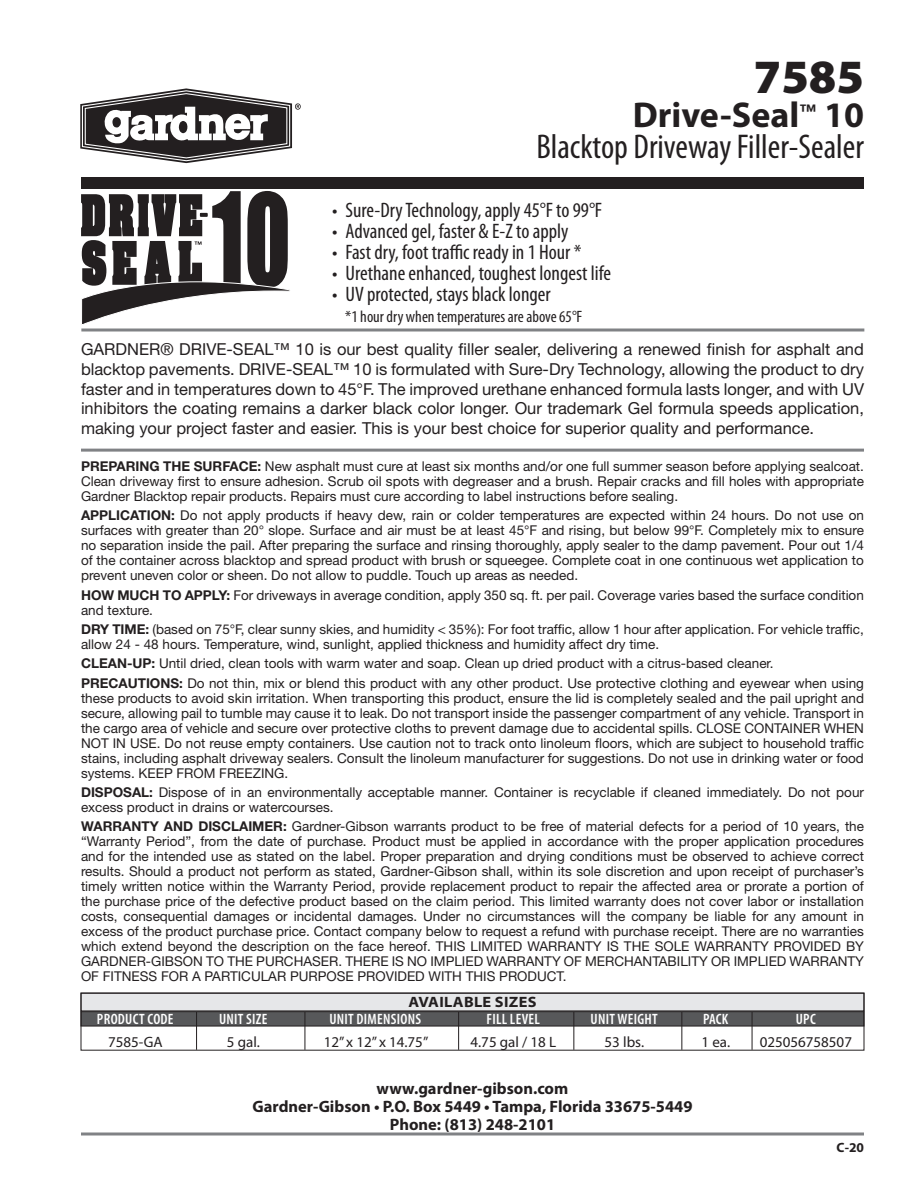
<style>
.page{position:relative;width:918px;height:1188px;background:#fff}
.page>*{position:absolute;margin:0;border:0;box-sizing:border-box;transform-origin:0 0}
.t1{font:900 48px "Myriad Pro";color:#231f20}
.t2{font:700 36px "Myriad Pro";color:#231f20}
.t3{font:condensed 34.5px "Myriad Pro";color:#231f20}
.t4{font:condensed 21px "Myriad Pro";color:#231f20}
.t5{font:16.5px/19.8px "Helvetica Neue LT Std";color:#231f20;text-align:justify}
.t6{font:700 16.5px "Myriad Pro";color:#231f20}
.t7{font:condensed 16.5px "Myriad Pro";color:#231f20}
.t8{font:600 condensed 15px "Myriad Pro";letter-spacing:.02em;color:#fff}
.t9{font:15px "Myriad Pro";color:#231f20}
.t10{font:700 semi-expanded 15px "Myriad Pro";letter-spacing:.02em;color:#231f20}
.t11{font:13.5px/15px "Helvetica Neue LT Std";color:#231f20;text-align:justify}
.t12{font:700 13.5px "Myriad Pro";color:#231f20}
.s1{font-weight:700}
</style>
<div class="page">
<div style="left:81px;top:1011px;width:783px;height:15px;background:#57585a;border:1px solid #231f20"></div>
<div style="left:81px;top:993px;width:783px;height:18px;background:#e6e7e9"></div>
<div style="left:81px;top:177px;width:783px;height:12px;background:#231f20"></div>
<div style="left:81px;top:993px;width:783px;height:58px;border:1px solid #231f20"></div>
<hr style="left:81px;top:449px;width:783px;height:3px;background:#808285">
<svg style="left:81px;top:1132px;width:783px;height:4px"></svg>
<hr style="left:196px;top:1012px;width:1px;height:38px;background:#231f20">
<hr style="left:305px;top:1012px;width:1px;height:38px;background:#231f20">
<hr style="left:458px;top:1012px;width:1px;height:38px;background:#231f20">
<hr style="left:573px;top:1012px;width:1px;height:38px;background:#231f20">
<hr style="left:681px;top:1012px;width:1px;height:38px;background:#231f20">
<hr style="left:752px;top:1012px;width:1px;height:38px;background:#231f20">
<svg style="left:81px;top:328px;width:783px;height:4px;fill:#b7b8b9"></svg>
<svg style="left:80px;top:88px;width:221px;height:75px"></svg>
<svg style="left:81px;top:191px;width:209px;height:133px"></svg>
<p class="t1" style="left:754px;top:44px;width:112px">7585</p>
<p class="t2" style="left:633px;top:92px;width:233px">Drive-Seal<sup>™</sup> 10</p>
<p class="t3" style="left:536px;top:126px;width:329px">Blacktop Driveway Filler-Sealer</p>
<p class="t4" style="left:332px;top:198px;width:272px">• Sure-Dry Technology, apply 45°F to 99°F</p>
<p class="t4" style="left:332px;top:219px;width:238px">• Advanced gel, faster &amp; E-Z to apply</p>
<p class="t4" style="left:332px;top:240px;width:251px">• Fast dry, foot traffic ready in 1 Hour *</p>
<p class="t4" style="left:332px;top:261px;width:280px">• Urethane enhanced, toughest longest life</p>
<p class="t4" style="left:332px;top:282px;width:220px">• UV protected, stays black longer</p>
<p class="t7" style="left:345px;top:307px;width:239px">*1 hour dry when temperatures are above 65°F</p>
<p class="t5" style="left:81px;top:339px;width:785px">GARDNER® DRIVE-SEAL™ 10 is our best quality filler sealer, delivering a renewed finish for asphalt and blacktop pavements. DRIVE-SEAL™ 10 is formulated with Sure-Dry Technology, allowing the product to dry faster and in temperatures down to 45°F. The improved urethane enhanced formula lasts longer, and with UV inhibitors the coating remains a darker black color longer. Our trademark Gel formula speeds application, making your project faster and easier. This is your best choice for superior quality and performance.</p>
<p class="t11" style="left:81px;top:459px;width:785px"><span class="s1">PREPARING THE SURFACE:</span> New asphalt must cure at least six months and/or one full summer season before applying sealcoat.<br>Clean driveway first to ensure adhesion. Scrub oil spots with degreaser and a brush. Repair cracks and fill holes with appropriate Gardner Blacktop repair products. Repairs must cure according to label instructions before sealing.</p>
<p class="t11" style="left:81px;top:508px;width:785px"><span class="s1">APPLICATION:</span> Do not apply products if heavy dew, rain or colder temperatures are expected within 24 hours. Do not use on surfaces with greater than 20° slope. Surface and air must be at least 45°F and rising, but below 99°F. Completely mix to ensure no separation inside the pail. After preparing the surface and rinsing thoroughly, apply sealer to the damp pavement. Pour out 1/4 of the container across blacktop and spread product with brush or squeegee. Complete coat in one continuous wet application to prevent uneven color or sheen. Do not allow to puddle. Touch up areas as needed.</p>
<p class="t11" style="left:81px;top:587px;width:784px"><span class="s1">HOW MUCH TO APPLY:</span> For driveways in average condition, apply 350 sq. ft. per pail. Coverage varies based the surface condition and texture.</p>
<p class="t11" style="left:81px;top:622px;width:784px"><span class="s1">DRY TIME:</span> (based on 75°F, clear sunny skies, and humidity &lt; 35%): For foot traffic, allow 1 hour after application. For vehicle traffic, allow 24 - 48 hours. Temperature, wind, sunlight, applied thickness and humidity affect dry time.</p>
<p class="t11" style="left:81px;top:656px;width:694px"><span class="s1">CLEAN-UP:</span> Until dried, clean tools with warm water and soap. Clean up dried product with a citrus-based cleaner.</p>
<p class="t11" style="left:81px;top:675px;width:785px"><span class="s1">PRECAUTIONS:</span> Do not thin, mix or blend this product with any other product. Use protective clothing and eyewear when using these products to avoid skin irritation. When transporting this product, ensure the lid is completely sealed and the pail upright and secure, allowing pail to tumble may cause it to leak. Do not transport inside the passenger compartment of any vehicle. Transport in the cargo area of vehicle and secure over protective cloths to prevent damage due to accidental spills. CLOSE CONTAINER WHEN NOT IN USE. Do not reuse empty containers. Use caution not to track onto linoleum floors, which are subject to household traffic stains, including asphalt driveway sealers. Consult the linoleum manufacturer for suggestions. Do not use in drinking water or food systems. KEEP FROM FREEZING.</p>
<p class="t11" style="left:81px;top:784px;width:785px"><span class="s1">DISPOSAL:</span> Dispose of in an environmentally acceptable manner. Container is recyclable if cleaned immediately. Do not pour excess product in drains or watercourses.</p>
<p class="t11" style="left:81px;top:819px;width:785px"><span class="s1">WARRANTY AND DISCLAIMER:</span> Gardner-Gibson warrants product to be free of material defects for a period of 10 years, the “Warranty Period”, from the date of purchase. Product must be applied in accordance with the proper application procedures and for the intended use as stated on the label. Proper preparation and drying conditions must be observed to achieve correct results. Should a product not perform as stated, Gardner-Gibson shall, within its sole discretion and upon receipt of purchaser’s timely written notice within the Warranty Period, provide replacement product to repair the affected area or prorate a portion of the purchase price of the defective product based on the claim period. This limited warranty does not cover labor or installation costs, consequential damages or incidental damages. Under no circumstances will the company be liable for any amount in excess of the product purchase price. Contact company below to request a refund with purchase receipt. There are no warranties which extend beyond the description on the face hereof. THIS LIMITED WARRANTY IS THE SOLE WARRANTY PROVIDED BY GARDNER-GIBSON TO THE PURCHASER. THERE IS NO IMPLIED WARRANTY OF MERCHANTABILITY OR IMPLIED WARRANTY OF FITNESS FOR A PARTICULAR PURPOSE PROVIDED WITH THIS PRODUCT.</p>
<p class="t10" style="left:408px;top:992px;width:130px">AVAILABLE SIZES</p>
<p class="t8" style="left:97px;top:1010px;width:78px">PRODUCT CODE</p>
<p class="t8" style="left:219px;top:1010px;width:50px">UNIT SIZE</p>
<p class="t8" style="left:329px;top:1010px;width:93px">UNIT DIMENSIONS</p>
<p class="t8" style="left:487px;top:1010px;width:55px">FILL LEVEL</p>
<p class="t8" style="left:591px;top:1010px;width:69px">UNIT WEIGHT</p>
<p class="t8" style="left:703px;top:1010px;width:27px">PACK</p>
<p class="t8" style="left:796px;top:1010px;width:22px">UPC</p>
<p class="t9" style="left:108px;top:1032px;width:56px">7585-GA</p>
<p class="t9" style="left:227px;top:1032px;width:34px">5 gal.</p>
<p class="t9" style="left:324px;top:1032px;width:106px">12” x 12” x 14.75”</p>
<p class="t9" style="left:471px;top:1032px;width:87px">4.75 gal / 18 L</p>
<p class="t9" style="left:605px;top:1032px;width:41px">53 lbs.</p>
<p class="t9" style="left:701px;top:1032px;width:30px">1 ea.</p>
<p class="t9" style="left:760px;top:1032px;width:94px">025056758507</p>
<p class="t6" style="left:377px;top:1078px;width:193px">www.gardner-gibson.com</p>
<p class="t6" style="left:252px;top:1096px;width:442px">Gardner-Gibson • P.O. Box 5449 • Tampa, Florida 33675-5449</p>
<p class="t6" style="left:390px;top:1114px;width:167px">Phone: (813) 248-2101</p>
<p class="t12" style="left:837px;top:1138px;width:29px">C-20</p>
</div>
